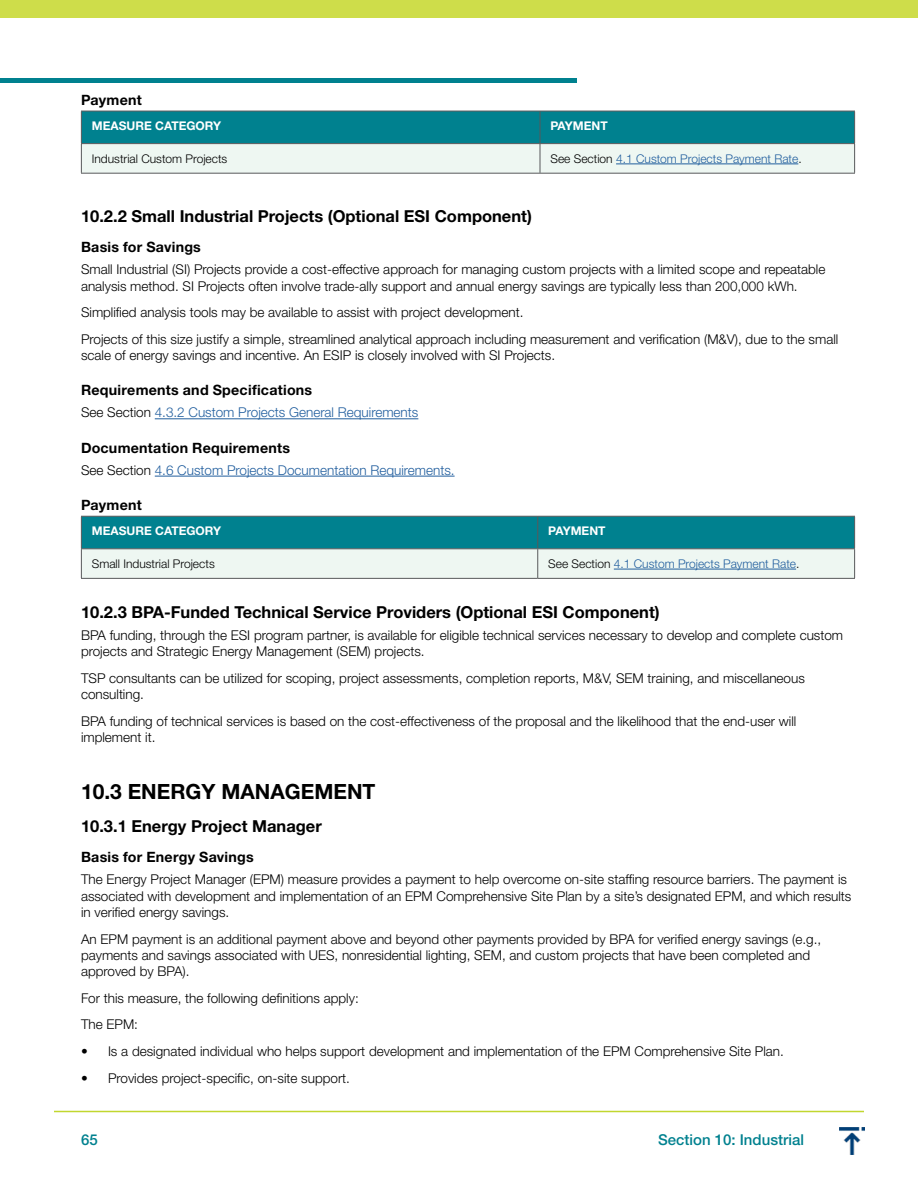
<style>
.page{position:relative;width:918px;height:1188px;background:#fff}
.page>*{position:absolute;margin:0;border:0;box-sizing:border-box;transform-origin:0 0}
.t1{font:700 21px "Helvetica Neue LT Std";color:#000}
.t2{font:700 16.5px "Helvetica Neue LT Std";color:#000}
.t3{font:500 15px "Helvetica Neue LT Std";color:#00818f}
.t4{font:700 14.25px "Helvetica Neue LT Std";letter-spacing:.015em;color:#000}
.t5{font:300 13.5px/16.2px "Helvetica Neue LT Std";color:#000}
.t6{font:300 13.5px "Helvetica Neue LT Std";color:#215e9e}
.t7{font:300 12px "Helvetica Neue LT Std";color:#215e9e}
.t8{font:300 12px "Helvetica Neue LT Std";color:#000}
.t9{font:700 12px "Helvetica Neue LT Std";color:#fff}
.s1{color:#000}
</style>
<div class="page">
<div style="left:0;top:0;width:918px;height:18px;background:#cedd4a"></div>
<hr style="left:54px;top:1111px;width:810px;height:1px;background:#c1d72f">
<img style="left:840px;top:1127px;width:25px;height:28px">
<div style="left:0;top:78px;width:577px;height:5px;background:#00818f"></div>
<hr style="left:155px;top:418px;width:263px;height:1px;background:#215e9e">
<hr style="left:155px;top:476px;width:300px;height:1px;background:#215e9e">
<hr style="left:540px;top:173px;width:315px;height:1px;background:#58595b">
<hr style="left:81px;top:173px;width:459px;height:1px;background:#58595b">
<svg style="left:81px;top:111px;width:774px;height:62px;background:#70b6bb"></svg>
<hr style="left:81px;top:111px;width:1px;height:32px;background:#58595b">
<hr style="left:540px;top:111px;width:1px;height:32px;background:#58595b">
<hr style="left:81px;top:143px;width:459px;height:1px;background:#58595b">
<hr style="left:540px;top:111px;width:315px;height:1px;background:#58595b">
<hr style="left:616px;top:164px;width:182px;height:1px;background:#215e9e">
<hr style="left:538px;top:578px;width:317px;height:1px;background:#58595b">
<hr style="left:81px;top:578px;width:457px;height:1px;background:#58595b">
<svg style="left:81px;top:516px;width:774px;height:62px;background:#70b6bb"></svg>
<hr style="left:81px;top:517px;width:1px;height:31px;background:#58595b">
<hr style="left:537px;top:517px;width:1px;height:31px;background:#58595b">
<hr style="left:81px;top:548px;width:457px;height:1px;background:#58595b">
<hr style="left:538px;top:516px;width:317px;height:1px;background:#58595b">
<hr style="left:614px;top:569px;width:182px;height:1px;background:#215e9e">
<p class="t4" style="left:81px;top:91px;width:62px">Payment</p>
<p class="t9" style="left:92px;top:118px;width:131px">MEASURE CATEGORY</p>
<p class="t9" style="left:551px;top:118px;width:59px">PAYMENT</p>
<p class="t8" style="left:92px;top:151px;width:137px">Industrial Custom Projects</p>
<p class="t7" style="left:550px;top:151px;width:250px"><span class="s1">See Section</span> 4. 1 Custom Projects Payment Rate<span class="s1">.</span></p>
<p class="t2" style="left:81px;top:205px;width:452px">10.2.2 Small Industrial Projects (Optional ESI Component)</p>
<p class="t4" style="left:81px;top:238px;width:121px">Basis for Savings</p>
<p class="t5" style="left:81px;top:261px;width:746px">Small Industrial (SI) Projects provide a cost-effective approach for managing custom projects with a limited scope and repeatable analysis method. SI Projects often involve trade-ally support and annual energy savings are typically less than 200,000 kWh.</p>
<p class="t5" style="left:81px;top:299px;width:759px;line-height:26.7px">Simplified analysis tools may be available to assist with project development.<br>Projects of this size justify a simple, streamlined analytical approach including measurement and verification (M&amp;V), due to the small</p>
<p class="t5" style="left:81px;top:347px;width:473px">scale of energy savings and incentive. An ESIP is closely involved with SI Projects.</p>
<p class="t4" style="left:81px;top:381px;width:233px">Requirements and Specifications</p>
<p class="t6" style="left:81px;top:404px;width:339px"><span class="s1">See Section</span> 4. 3. 2 Custom Projects General Requirements</p>
<p class="t4" style="left:81px;top:439px;width:211px">Documentation Requirements</p>
<p class="t6" style="left:81px;top:462px;width:372px"><span class="s1">See Section</span> 4. 6 Custom Projects Documentation Requirements.</p>
<p class="t4" style="left:81px;top:496px;width:62px">Payment</p>
<p class="t9" style="left:92px;top:524px;width:131px">MEASURE CATEGORY</p>
<p class="t9" style="left:548px;top:524px;width:59px">PAYMENT</p>
<p class="t8" style="left:92px;top:556px;width:124px">Small Industrial Projects</p>
<p class="t7" style="left:548px;top:556px;width:250px"><span class="s1">See Section</span> 4. 1 Custom Projects Payment Rate<span class="s1">.</span></p>
<p class="t2" style="left:81px;top:602px;width:580px">10.2.3 BPA-Funded Technical Service Providers (Optional ESI Component)</p>
<p class="t5" style="left:81px;top:627px;width:764px">BPA funding, through the ESI program partner, is available for eligible technical services necessary to develop and complete custom projects and Strategic Energy Management (SEM) projects.</p>
<p class="t5" style="left:81px;top:670px;width:725px">TSP consultants can be utilized for scoping, project assessments, completion reports, M&amp;V, SEM training, and miscellaneous consulting.</p>
<p class="t5" style="left:81px;top:713px;width:717px">BPA funding of technical services is based on the cost-effectiveness of the proposal and the likelihood that the end-user will implement it.</p>
<h1 class="t1" style="left:81px;top:778px;width:296px">10.3 ENERGY MANAGEMENT</h1>
<p class="t2" style="left:81px;top:816px;width:242px">10.3.1 Energy Project Manager</p>
<p class="t4" style="left:81px;top:848px;width:174px">Basis for Energy Savings</p>
<p class="t5" style="left:81px;top:871px;width:772px">The Energy Project Manager (EPM) measure provides a payment to help overcome on-site staffing resource barriers. The payment is associated with development and implementation of an EPM Comprehensive Site Plan by a site’s designated EPM, and which results in verified energy savings.</p>
<p class="t5" style="left:81px;top:930px;width:742px">An EPM payment is an additional payment above and beyond other payments provided by BPA for verified energy savings (e. g. , payments and savings associated with UES, nonresidential lighting, SEM, and custom projects that have been completed and approved by BPA).</p>
<p class="t5" style="left:81px;top:984px;width:279px;line-height:26.7px">For this measure, the following definitions apply:<br>The EPM:</p>
<p class="t5" style="left:81px;top:1043px;width:702px">• Is a designated individual who helps support development and implementation of the EPM Comprehensive Site Plan.</p>
<p class="t5" style="left:81px;top:1070px;width:268px">• Provides project-specific, on-site support.</p>
<p class="t3" style="left:81px;top:1130px;width:18px">65</p>
<p class="t3" style="left:658px;top:1130px;width:147px">Section 10: Industrial</p>
</div>
